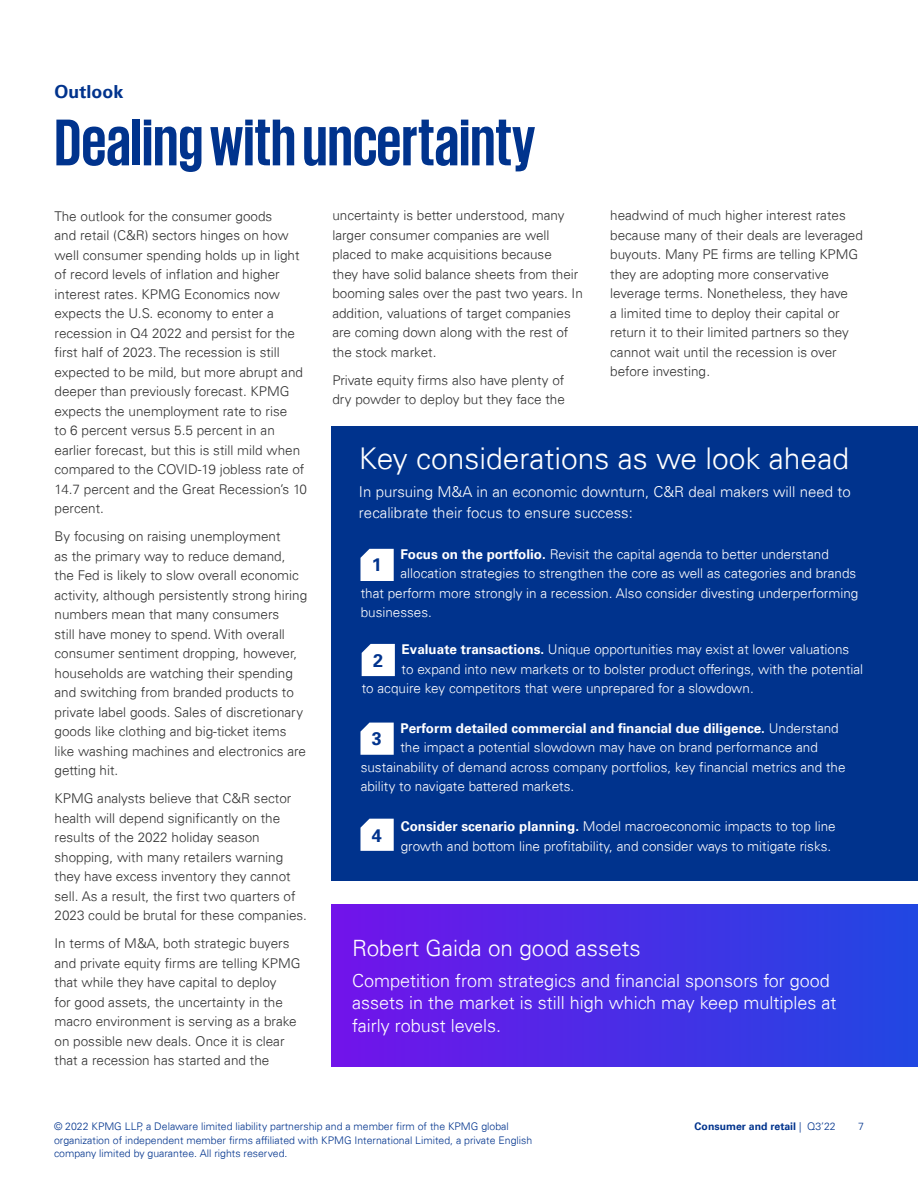
<style>
.page{position:relative;width:918px;height:1188px;background:#fff}
.page>*{position:absolute;margin:0;border:0;box-sizing:border-box;transform-origin:0 0}
.t1{font:700 67.5px "KPMG";color:#00338d}
.t2{font:300 30px "Univers 45";color:#fff}
.t3{font:300 22.5px "Univers 45";color:#fff}
.t4{font:300 18px/22.5px "Univers 45";color:#fff}
.t5{font:700 18px "Univers";color:#00338d}
.t6{font:300 15px/21px "Univers 45";color:#fff}
.t7{font:300 13.5px/19.5px "Univers 45";color:#333}
.t8{font:300 13.5px/19.5px "Univers 45";color:#fff}
.t9{font:700 13.5px "Univers";color:#fff}
.t10{font:300 10.5px/13.5px "Univers 45";color:#00338d}
.t11{font:700 10.5px "Univers";color:#00338d}
.s1{font-family:"Univers";font-weight:700}
.s2{font-family:"Univers 45";font-weight:300}
</style>
<div class="page">
<div style="left:332px;top:426px;width:586px;height:455px;background:#00338d"></div>
<svg style="left:360px;top:549px;width:34px;height:32px"></svg>
<svg style="left:362px;top:644px;width:33px;height:32px"></svg>
<svg style="left:360px;top:723px;width:34px;height:32px"></svg>
<svg style="left:360px;top:819px;width:34px;height:32px"></svg>
<div style="left:332px;top:904px;width:586px;height:162px;background:linear-gradient(to right,#7213ea,#2147e2)"></div>
<h3 class="t5" style="left:55px;top:81px;width:71px">Outlook</h3>
<h1 class="t1" style="left:55px;top:109px;width:482px">Dealing with uncertainty</h1>
<p class="t7" style="left:55px;top:206px;width:254px">The outlook for the consumer goods<br>and retail (C&amp;R) sectors hinges on how well consumer spending holds up in light of record levels of inflation and higher interest rates. KPMG Economics now expects the U.S. economy to enter a recession in Q4 2022 and persist for the first half of 2023. The recession is still expected to be mild, but more abrupt and deeper than previously forecast. KPMG expects the unemployment rate to rise<br>to 6 percent versus 5.5 percent in an earlier forecast, but this is still mild when compared to the COVID-19 jobless rate of 14.7 percent and the Great Recession’s 10 percent.</p>
<p class="t7" style="left:55px;top:527px;width:254px">By focusing on raising unemployment<br>as the primary way to reduce demand, the Fed is likely to slow overall economic activity, although persistently strong hiring numbers mean that many consumers<br>still have money to spend. With overall consumer sentiment dropping, however, households are watching their spending and switching from branded products to private label goods. Sales of discretionary goods like clothing and big-ticket items like washing machines and electronics are getting hit.</p>
<p class="t7" style="left:55px;top:789px;width:254px">KPMG analysts believe that C&amp;R sector health will depend significantly on the results of the 2022 holiday season shopping, with many retailers warning they have excess inventory they cannot sell. As a result, the first two quarters of 2023 could be brutal for these companies.</p>
<p class="t7" style="left:55px;top:934px;width:248px">In terms of M&amp;A, both strategic buyers and private equity firms are telling KPMG that while they have capital to deploy<br>for good assets, the uncertainty in the macro environment is serving as a brake on possible new deals. Once it is clear that a recession has started and the</p>
<p class="t7" style="left:332px;top:206px;width:252px">uncertainty is better understood, many larger consumer companies are well placed to make acquisitions because<br>they have solid balance sheets from their booming sales over the past two years. In addition, valuations of target companies are coming down along with the rest of the stock market.</p>
<p class="t7" style="left:332px;top:370px;width:234px">Private equity firms also have plenty of dry powder to deploy but they face the</p>
<p class="t7" style="left:610px;top:206px;width:254px">headwind of much higher interest rates because many of their deals are leveraged buyouts. Many PE firms are telling KPMG they are adopting more conservative leverage terms. Nonetheless, they have<br>a limited time to deploy their capital or return it to their limited partners so they cannot wait until the recession is over before investing.</p>
<h2 class="t2" style="left:359px;top:440px;width:492px">Key considerations as we look ahead</h2>
<p class="t6" style="left:359px;top:481px;width:493px">In pursuing M&amp;A in an economic downturn, C&amp;R deal makers will need to recalibrate their focus to ensure success:</p>
<p class="t8" style="left:400px;top:544px;width:430px"><span class="s1">Focus on the portfolio.</span> Revisit the capital agenda to better understand</p>
<p class="t8" style="left:400px;top:564px;width:457px">allocation strategies to strengthen the core as well as categories and brands</p>
<p class="t8" style="left:361px;top:583px;width:499px">that perform more strongly in a recession. Also consider divesting underperforming</p>
<p class="t8" style="left:361px;top:603px;width:73px">businesses.</p>
<h3 class="t5" style="left:372px;top:554px;width:12px">1</h3>
<p class="t8" style="left:402px;top:640px;width:449px"><span class="s1">Evaluate transactions.</span> Unique opportunities may exist at lower valuations</p>
<p class="t8" style="left:402px;top:659px;width:463px">to expand into new markets or to bolster product offerings, with the potential</p>
<p class="t8" style="left:362px;top:679px;width:393px">to acquire key competitors that were unprepared for a slowdown.</p>
<h3 class="t5" style="left:373px;top:649px;width:12px">2</h3>
<p class="t9" style="left:400px;top:720px;width:440px">Perform detailed commercial and financial due diligence. <span class="s2">Understand</span></p>
<p class="t8" style="left:361px;top:738px;width:486px;text-indent:40px">the impact a potential slowdown may have on brand performance and sustainability of demand across company portfolios, key financial metrics and the ability to navigate battered markets.</p>
<h3 class="t5" style="left:372px;top:728px;width:12px">3</h3>
<h3 class="t5" style="left:372px;top:824px;width:12px">4</h3>
<p class="t8" style="left:401px;top:817px;width:437px"><span class="s1">Consider scenario planning.</span> Model macroeconomic impacts to top line growth and bottom line profitability, and consider ways to mitigate risks.</p>
<h3 class="t3" style="left:352px;top:934px;width:290px">Robert Gaida on good assets</h3>
<h3 class="t4" style="left:352px;top:969px;width:486px">Competition from strategics and financial sponsors for good assets in the market is still high which may keep multiples at fairly robust levels.</h3>
<p class="t11" style="left:695px;top:1120px;width:143px">Consumer and retail <span class="s2">| Q3’22</span></p>
<p class="t10" style="left:54px;top:1120px;width:456px">© 2022 KPMG LLP, a Delaware limited liability partnership and a member firm of the KPMG global</p>
<p class="t10" style="left:858px;top:1120px;width:7px">7</p>
<p class="t10" style="left:54px;top:1133px;width:480px">organization of independent member firms affiliated with KPMG International Limited, a private English company limited by guarantee. All rights reserved.</p>
</div>
